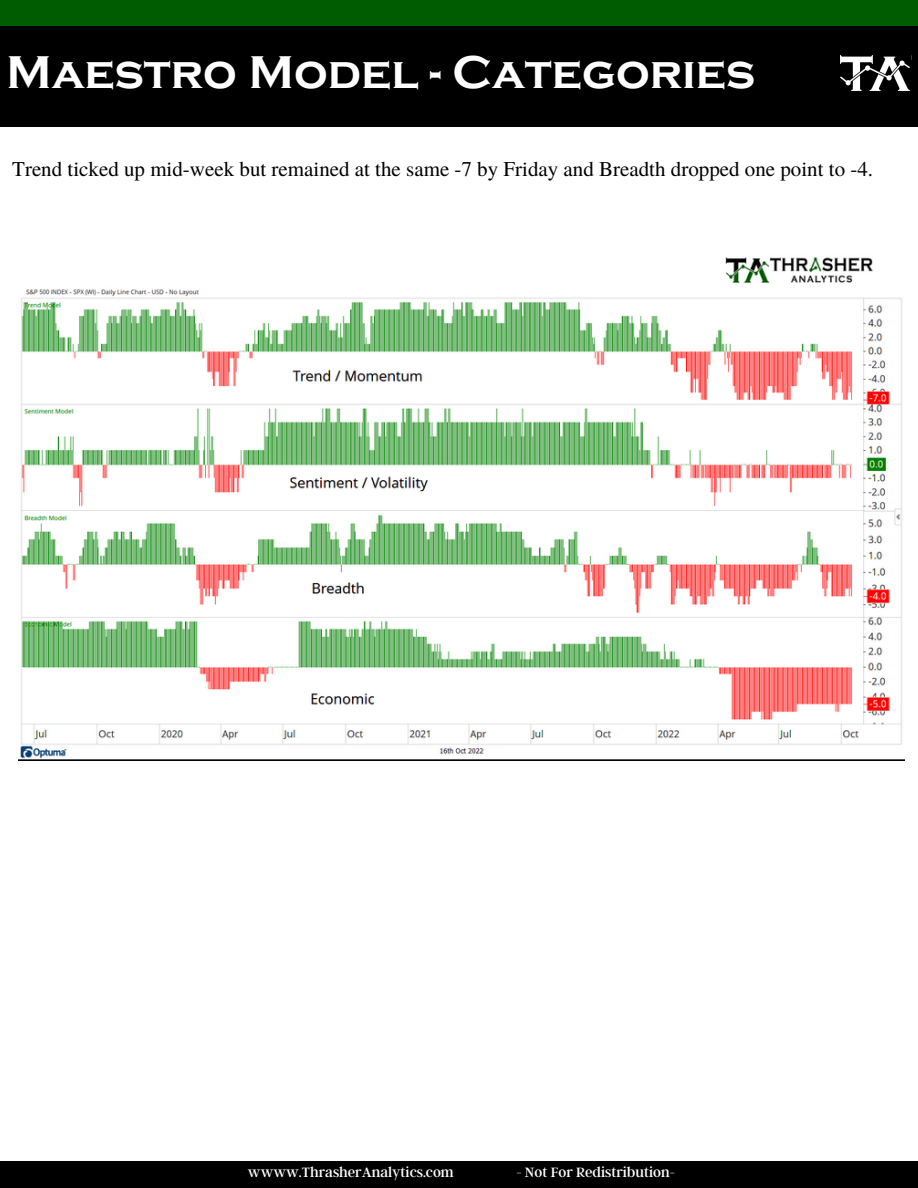
<style>
.page{position:relative;width:918px;height:1188px;background:#fff}
.page>*{position:absolute;margin:0;border:0;box-sizing:border-box;transform-origin:0 0}
.t1{font:700 47.25px "Copperplate Gothic";color:#fff}
.t2{font:21px "Te X Gyre Termes";color:#000}
.t3{font:15px "Argent CF";color:#fff}
</style>
<div class="page">
<div style="left:0;top:0;width:918px;height:27px;background:#005c00"></div>
<div style="left:0;top:1162px;width:918px;height:26px;background:#000"></div>
<div style="left:0;top:26px;width:918px;height:101px;background:#000"></div>
<img style="left:840px;top:56px;width:71px;height:35px">
<img style="left:18px;top:257px;width:887px;height:503px">
<h1 class="t1" style="left:6px;top:46px;width:750px">Maestro Model - Categories</h1>
<p class="t2" style="left:12px;top:154px;width:862px">Trend ticked up mid-week but remained at the same -7 by Friday and Breadth dropped one point to -4.</p>
<p class="t3" style="left:248px;top:1162px;width:207px">wwww.ThrasherAnalytics.com</p>
<p class="t3" style="left:516px;top:1162px;width:160px">- Not For Redistribution-</p>
</div>
